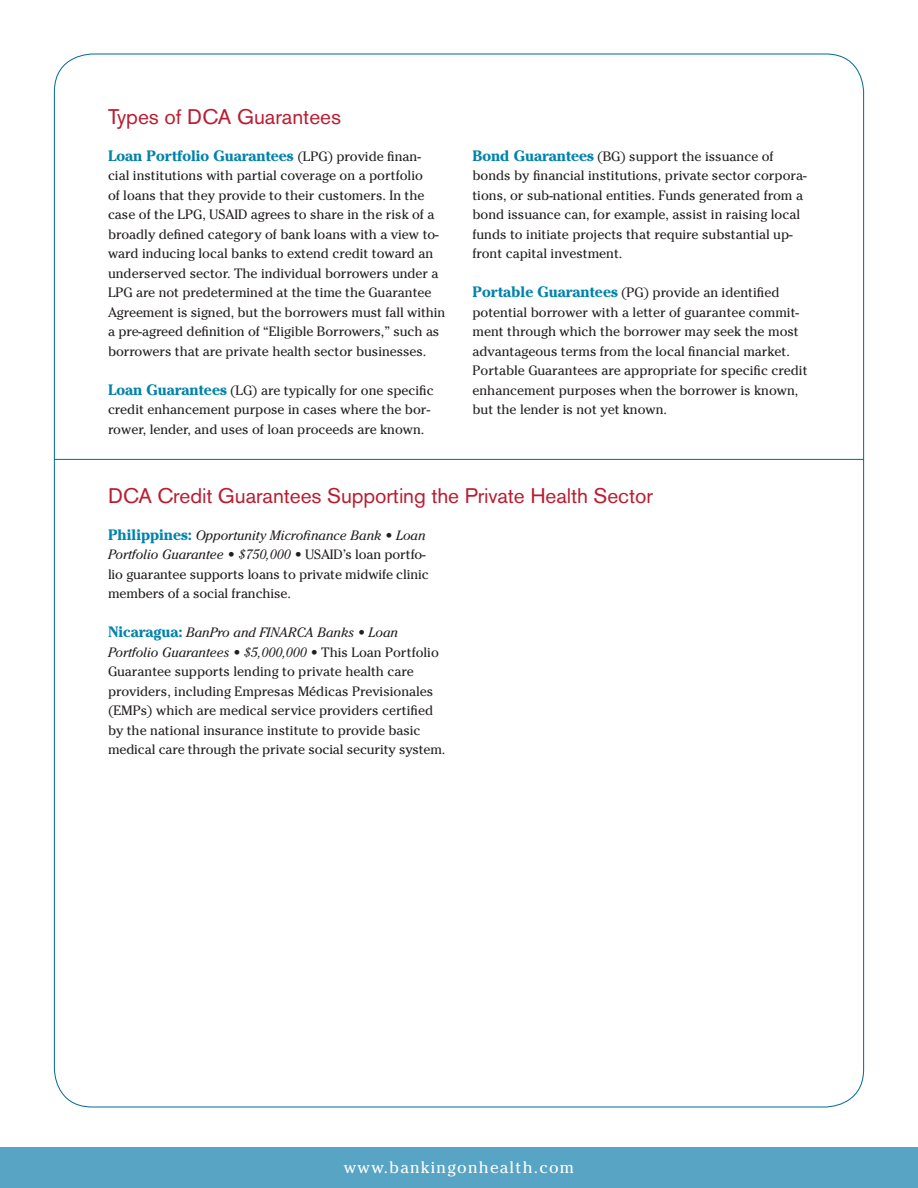
<style>
.page{position:relative;width:918px;height:1188px;background:#fff}
.page>*{position:absolute;margin:0;border:0;box-sizing:border-box;transform-origin:0 0}
.t1{font:21px "Akzidenz Grotesk BE";letter-spacing:-.005em;color:#ba1d31}
.t2{font:16.5px "Cheltenham";letter-spacing:.075em;color:#fff}
.t3{font:700 15px "Cheltenham";color:#0183ab}
.t4{font:13.5px/19.5px "Cheltenham";color:#231f20}
.s1{font-weight:400;font-size:13.5px;color:#231f20}
.s2{font-weight:700;font-size:15px;color:#0183ab}
.s3{font-style:italic}
</style>
<div class="page">
<div style="left:0;top:1148px;width:918px;height:40px;background:#58a4c4"></div>
<hr style="left:54px;top:459px;width:810px;height:1px;background:#006893">
<h1 class="t1" style="left:108px;top:104px;width:235px">Types of DCA Guarantees</h1>
<p class="t3" style="left:108px;top:147px;width:314px">Loan Portfolio Guarantees <span class="s1">(LPG) provide finan-</span></p>
<p class="t4" style="left:108px;top:166px;width:339px">cial institutions with partial coverage on a portfolio<br>of loans that they provide to their customers. In the case of the LPG, USAID agrees to share in the risk of a broadly defined category of bank loans with a view to&shy;ward inducing local banks to extend credit toward an underserved sector. The individual borrowers under a LPG are not predetermined at the time the Guarantee Agreement is signed, but the borrowers must fall within a pre-agreed definition of “Eligible Borrowers,” such as borrowers that are private health sector businesses.</p>
<p class="t4" style="left:108px;top:381px;width:327px"><span class="s2">Loan Guarantees</span> (LG) are typically for one specific credit enhancement purpose in cases where the bor&shy;rower, lender, and uses of loan proceeds are known.</p>
<p class="t4" style="left:472px;top:147px;width:336px"><span class="s2">Bond Guarantees</span> (BG) support the issuance of bonds by financial institutions, private sector corpora&shy;tions, or sub-national entities. Funds generated from a bond issuance can, for example, assist in raising local funds to initiate projects that require substantial up&shy;front capital investment.</p>
<p class="t4" style="left:472px;top:283px;width:337px"><span class="s2">Portable Guarantees</span> (PG) provide an identified potential borrower with a letter of guarantee commit&shy;ment through which the borrower may seek the most advantageous terms from the local financial market.<br>Portable Guarantees are appropriate for specific credit enhancement purposes when the borrower is known, but the lender is not yet known.</p>
<h1 class="t1" style="left:108px;top:483px;width:546px">DCA Credit Guarantees Supporting the Private Health Sector</h1>
<p class="t4" style="left:108px;top:526px;width:322px"><span class="s2">Philippines:</span> <span class="s3">Opportunity Microfinance Bank • Loan Portfolio Guarantee • $750,000 •</span> USAID’s loan portfo&shy;lio guarantee supports loans to private midwife clinic members of a social franchise.</p>
<p class="t4" style="left:108px;top:623px;width:339px"><span class="s2">Nicaragua:</span> <span class="s3">BanPro and FINARCA Banks • Loan Portfolio Guarantees • $5,000,000 •</span> This Loan Portfolio Guarantee supports lending to private health care providers, including Empresas Médicas Previsionales (EMPs) which are medical service providers certified by the national insurance institute to provide basic medical care through the private social security system.</p>
<p class="t2" style="left:344px;top:1158px;width:232px">www.bankingonhealth.com</p>
</div>
